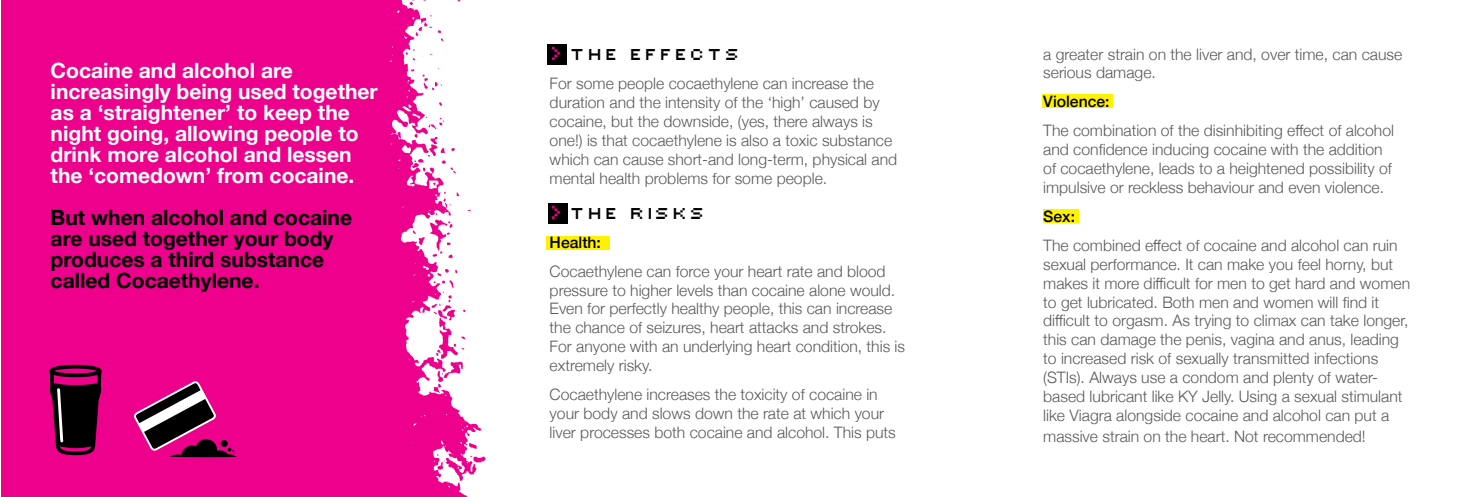
<style>
.page{position:relative;width:1479px;height:497px;background:#fff}
.page>*{position:absolute;margin:0;border:0;box-sizing:border-box;transform-origin:0 0}
.t1{font:700 21px/21px "Helvetica Neue";color:#fff}
.t2{font:700 21px/21px "Helvetica Neue";color:#000}
.t3{font:17.5px "Sevenet Regular Vectorized";color:#000}
.t4{font:300 15.75px/18.9px "Helvetica Neue";color:#58595b}
.t5{font:500 15.75px "Helvetica Neue";color:#000}
.s1{font-size:21px;color:#ec008c}
</style>
<div class="page">
<div style="left:1px;top:1px;width:484px;height:495px;background:#ec008c"></div>
<div style="left:1043px;top:209px;width:36px;height:14px;background:#fff200"></div>
<div style="left:1042px;top:94px;width:70px;height:14px;background:#fff200"></div>
<img style="left:320px;top:0;width:166px;height:496px">
<svg style="left:546px;top:44px;width:64px;height:206px"></svg>
<svg style="left:134px;top:381px;width:103px;height:76px"></svg>
<svg style="left:49px;top:364px;width:53px;height:90px"></svg>
<h1 class="t1" style="left:51px;top:60px;width:329px">Cocaine and alcohol are increasingly being used together as a ‘straightener’ to keep the night going, allowing people to drink more alcohol and lessen the ‘comedown’ from cocaine.</h1>
<h1 class="t2" style="left:51px;top:207px;width:303px">But when alcohol and cocaine are used together your body produces a third substance called Cocaethylene.</h1>
<p class="t3" style="left:549px;top:47px;width:194px"><span class="s1">&gt;</span> THE EFFECTS</p>
<p class="t4" style="left:549px;top:73px;width:349px">For some people cocaethylene can increase the duration and the intensity of the ‘high’ caused by cocaine, but the downside, (yes, there always is one!) is that cocaethylene is also a toxic substance which can cause short-and long-term, physical and mental health problems for some people.</p>
<p class="t3" style="left:549px;top:205px;width:159px"><span class="s1">&gt;</span> THE RISKS</p>
<p class="t5" style="left:549px;top:229px;width:53px">Health:</p>
<p class="t4" style="left:549px;top:260px;width:357px">Cocaethylene can force your heart rate and blood pressure to higher levels than cocaine alone would.<br>Even for perfectly healthy people, this can increase the chance of seizures, heart attacks and strokes.<br>For anyone with an underlying heart condition, this is extremely risky.</p>
<p class="t4" style="left:549px;top:383px;width:348px">Cocaethylene increases the toxicity of cocaine in your body and slows down the rate at which your liver processes both cocaine and alcohol. This puts</p>
<p class="t4" style="left:1043px;top:43px;width:360px">a greater strain on the liver and, over time, can cause serious damage.</p>
<p class="t5" style="left:1043px;top:89px;width:68px">Violence:</p>
<p class="t4" style="left:1043px;top:120px;width:352px">The combination of the disinhibiting effect of alcohol and confidence inducing cocaine with the addition of cocaethylene, leads to a heightened possibility of impulsive or reckless behaviour and even violence.</p>
<p class="t5" style="left:1043px;top:203px;width:33px">Sex:</p>
<p class="t4" style="left:1043px;top:234px;width:368px">The combined effect of cocaine and alcohol can ruin sexual performance. It can make you feel horny, but makes it more difficult for men to get hard and women to get lubricated. Both men and women will find it difficult to orgasm. As trying to climax can take longer, this can damage the penis, vagina and anus, leading to increased risk of sexually transmitted infections (STIs). Always use a condom and plenty of water&shy;based lubricant like KY Jelly. Using a sexual stimulant like Viagra alongside cocaine and alcohol can put a</p>
<p class="t4" style="left:1043px;top:425px;width:324px">massive strain on the heart. Not recommended!</p>
</div>
